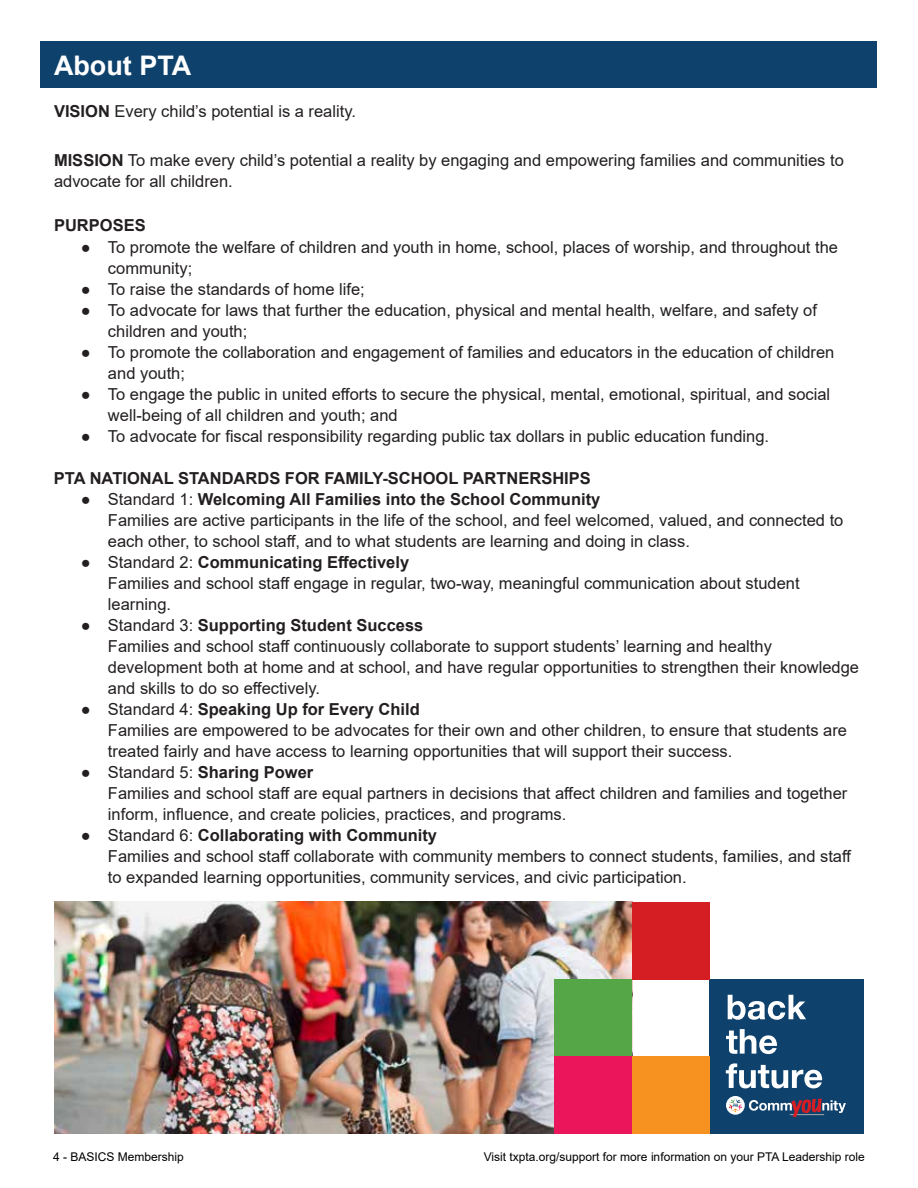
<style>
.page{position:relative;width:918px;height:1188px;background:#fff}
.page>*{position:absolute;margin:0;border:0;box-sizing:border-box;transform-origin:0 0}
.t1{font:700 27px "Arial";color:#fff}
.t2{font:16.5px/21px "Arial";color:#231f20}
.t3{font:700 16.5px "Arial";color:#231f20}
.t4{font:12px "Arial";color:#000}
.s1{font-weight:700}
</style>
<div class="page">
<div style="left:40px;top:41px;width:838px;height:47px;background:#0e416b"></div>
<img style="left:54px;top:902px;width:579px;height:231px">
<div style="left:709px;top:979px;width:155px;height:155px;background:#0e416b"></div>
<svg style="left:728px;top:995px;width:78px;height:25px"></svg>
<svg style="left:726px;top:1029px;width:51px;height:25px"></svg>
<svg style="left:726px;top:1063px;width:96px;height:25px"></svg>
<svg style="left:749px;top:1098px;width:97px;height:19px"></svg>
<svg style="left:726px;top:1096px;width:19px;height:19px"></svg>
<svg style="left:729px;top:1099px;width:13px;height:13px"></svg>
<div style="left:632px;top:1057px;width:77px;height:77px;background:#f79220"></div>
<div style="left:554px;top:979px;width:78px;height:78px;background:#55a647"></div>
<div style="left:554px;top:1057px;width:78px;height:77px;background:#ea155b"></div>
<div style="left:632px;top:902px;width:77px;height:77px;background:#d51e23"></div>
<h1 class="t1" style="left:54px;top:46px;width:139px">About PTA</h1>
<p class="t2" style="left:54px;top:100px;width:304px"><span class="s1">VISION</span> Every child’s potential is a reality.</p>
<p class="t2" style="left:54px;top:150px;width:791px"><span class="s1">MISSION</span> To make every child’s potential a reality by engaging and empowering families and communities to advocate for all children.</p>
<p class="t3" style="left:54px;top:213px;width:93px">PURPOSES</p>
<p class="t2" style="left:108px;top:237px;width:732px;text-indent:-27px">● To promote the welfare of children and youth in home, school, places of worship, and throughout the community;</p>
<p class="t2" style="left:81px;top:279px;width:285px">● To raise the standards of home life;</p>
<p class="t2" style="left:108px;top:300px;width:710px;text-indent:-27px">● To advocate for laws that further the education, physical and mental health, welfare, and safety of children and youth;</p>
<p class="t2" style="left:108px;top:342px;width:728px;text-indent:-27px">● To promote the collaboration and engagement of families and educators in the education of children and youth;</p>
<p class="t2" style="left:108px;top:384px;width:724px;text-indent:-27px">● To engage the public in united efforts to secure the physical, mental, emotional, spiritual, and social well-being of all children and youth; and</p>
<p class="t2" style="left:81px;top:426px;width:690px">● To advocate for fiscal responsibility regarding public tax dollars in public education funding.</p>
<p class="t3" style="left:54px;top:467px;width:538px">PTA NATIONAL STANDARDS FOR FAMILY-SCHOOL PARTNERSHIPS</p>
<p class="t2" style="left:108px;top:489px;width:737px;text-indent:-27px">● Standard 1: <span class="s1">Welcoming All Families into the School Community<br></span>Families are active participants in the life of the school, and feel welcomed, valued, and connected to each other, to school staff, and to what students are learning and doing in class.</p>
<p class="t2" style="left:108px;top:552px;width:693px;text-indent:-27px">● Standard 2: <span class="s1">Communicating Effectively<br></span>Families and school staff engage in regular, two-way, meaningful communication about student learning.</p>
<p class="t2" style="left:108px;top:615px;width:753px;text-indent:-27px">● Standard 3: <span class="s1">Supporting Student Success<br></span>Families and school staff continuously collaborate to support students’ learning and healthy development both at home and at school, and have regular opportunities to strengthen their knowledge and skills to do so effectively.</p>
<p class="t2" style="left:108px;top:699px;width:741px;text-indent:-27px">● Standard 4: <span class="s1">Speaking Up for Every Child<br></span>Families are empowered to be advocates for their own and other children, to ensure that students are treated fairly and have access to learning opportunities that will support their success.</p>
<p class="t2" style="left:108px;top:762px;width:741px;text-indent:-27px">● Standard 5: <span class="s1">Sharing Power<br></span>Families and school staff are equal partners in decisions that affect children and families and together inform, influence, and create policies, practices, and programs.</p>
<p class="t2" style="left:108px;top:825px;width:745px;text-indent:-27px">● Standard 6: <span class="s1">Collaborating with Community<br></span>Families and school staff collaborate with community members to connect students, families, and staff to expanded learning opportunities, community services, and civic participation.</p>
<p class="t4" style="left:53px;top:1148px;width:132px">4 - BASICS Membership</p>
<p class="t4" style="left:484px;top:1148px;width:383px">Visit txpta.org/support for more information on your PTA Leadership role</p>
</div>
